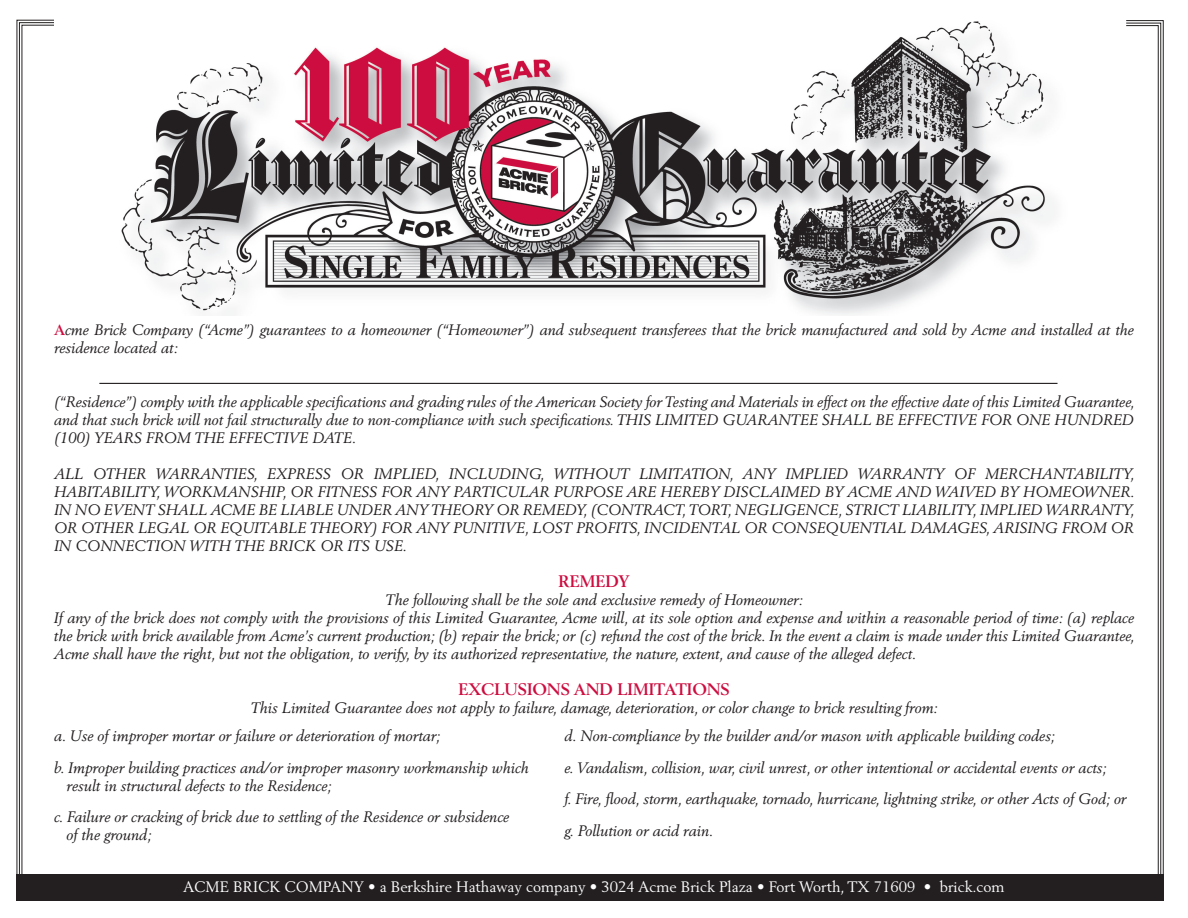
<style>
.page{position:relative;width:1188px;height:918px;background:#fff}
.page>*{position:absolute;margin:0;border:0;box-sizing:border-box;transform-origin:0 0}
.t1{font:700 16.5px "Berling LT Std";color:#cd0d40}
.t2{font:italic 15px/18px "Berling LT Std";color:#231f20}
.t3{font:15px "Berling LT Std";color:#fff}
.s1{font-weight:700;font-style:normal;color:#cd0d40}
</style>
<div class="page">
<img style="left:121px;top:21px;width:932px;height:295px">
<hr style="left:99px;top:383px;width:959px;height:1px;background:#231f20">
<div style="left:16px;top:875px;width:1148px;height:26px;background:#231f20"></div>
<svg style="left:16px;top:19px;width:39px;height:856px"></svg>
<svg style="left:1125px;top:20px;width:39px;height:855px"></svg>
<p class="t2" style="left:54px;top:321px;width:1082px"><span class="s1">A</span>cme Brick Company (“Acme”) guarantees to a homeowner (“Homeowner”) and subsequent transferees that the brick manufactured and sold by Acme and installed at the residence located at:</p>
<p class="t2" style="left:54px;top:393px;width:1082px;text-align:justify">(“Residence”) comply with the applicable specifications and grading rules of the American Society for Testing and Materials in effect on the effective date of this Limited Guarantee, and that such brick will not fail structurally due to non-compliance with such specifications. THIS LIMITED GUARANTEE SHALL BE EFFECTIVE FOR ONE HUNDRED (100) YEARS FROM THE EFFECTIVE DATE.</p>
<p class="t2" style="left:54px;top:465px;width:1082px;text-align:justify">ALL OTHER WARRANTIES, EXPRESS OR IMPLIED, INCLUDING, WITHOUT LIMITATION, ANY IMPLIED WARRANTY OF MERCHANTABILITY, HABITABILITY, WORKMANSHIP, OR FITNESS FOR ANY PARTICULAR PURPOSE ARE HEREBY DISCLAIMED BY ACME AND WAIVED BY HOMEOWNER.<br>IN NO EVENT SHALL ACME BE LIABLE UNDER ANY THEORY OR REMEDY, (CONTRACT, TORT, NEGLIGENCE, STRICT LIABILITY, IMPLIED WARRANTY, OR OTHER LEGAL OR EQUITABLE THEORY) FOR ANY PUNITIVE, LOST PROFITS, INCIDENTAL OR CONSEQUENTIAL DAMAGES, ARISING FROM OR IN CONNECTION WITH THE BRICK OR ITS USE.</p>
<p class="t1" style="left:559px;top:571px;width:72px">REMEDY</p>
<p class="t2" style="left:54px;top:591px;width:1082px;text-indent:332px">The following shall be the sole and exclusive remedy of Homeowner:<br>If any of the brick does not comply with the provisions of this Limited Guarantee, Acme will, at its sole option and expense and within a reasonable period of time: (a) replace the brick with brick available from Acme’s current production; (b) repair the brick; or (c) refund the cost of the brick. In the event a claim is made under this Limited Guarantee, Acme shall have the right, but not the obligation, to verify, by its authorized representative, the nature, extent, and cause of the alleged defect.</p>
<p class="t1" style="left:458px;top:679px;width:273px">EXCLUSIONS AND LIMITATIONS</p>
<p class="t2" style="left:54px;top:693px;width:885px;line-height:28.3px;text-indent:197px">This Limited Guarantee does not apply to failure, damage, deterioration, or color change to brick resulting from: a. Use of improper mortar or failure or deterioration of mortar;</p>
<p class="t2" style="left:67px;top:758px;width:464px;text-indent:-13px">b. Improper building practices and/or improper masonry workmanship which result in structural defects to the Residence;</p>
<p class="t2" style="left:67px;top:808px;width:444px;text-indent:-13px">c. Failure or cracking of brick due to settling of the Residence or subsidence of the ground;</p>
<p class="t2" style="left:565px;top:720px;width:563px;line-height:31.5px">d. Non-compliance by the builder and/or mason with applicable building codes;<br>e. Vandalism, collision, war, civil unrest, or other intentional or accidental events or acts;<br>f. Fire, flood, storm, earthquake, tornado, hurricane, lightning strike, or other Acts of God; or g. Pollution or acid rain.</p>
<p class="t3" style="left:183px;top:878px;width:823px">ACME BRICK COMPANY • a Berkshire Hathaway company • 3024 Acme Brick Plaza • Fort Worth, TX 71609 • brick.com</p>
</div>
